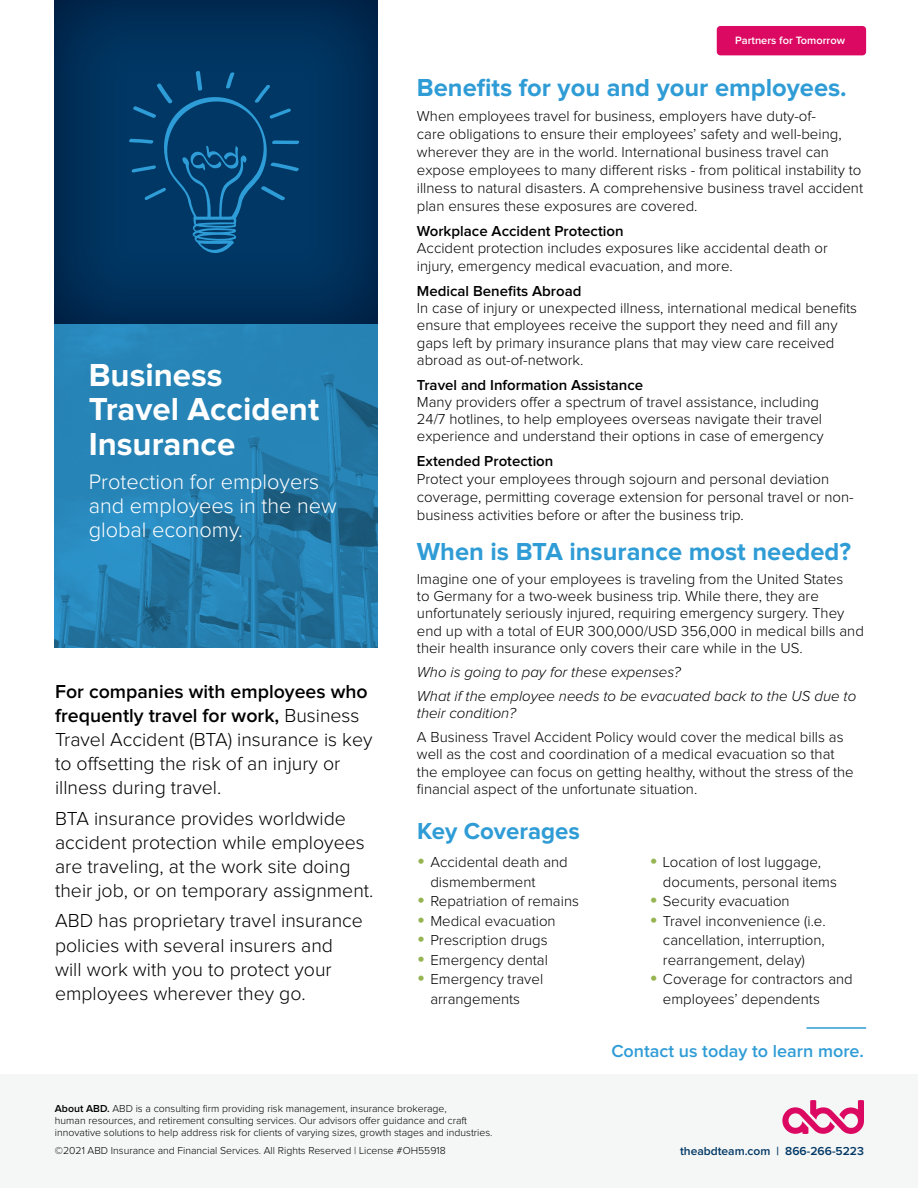
<style>
.page{position:relative;width:918px;height:1188px;background:#fff}
.page>*{position:absolute;margin:0;border:0;box-sizing:border-box;transform-origin:0 0}
.t1{font:700 33px/34.5px "Proxima Nova";color:#fff}
.t2{font:700 25.5px "Proxima Nova";color:#2f9cd6}
.t3{font:700 24px "Proxima Nova";color:#2f9cd6}
.t4{font:300 21.75px/24px "Proxima Nova";color:#fff}
.t5{font:300 19.5px/24px "Proxima Nova";color:#000}
.t6{font:600 18px "Proxima Nova";color:#2f9cd6}
.t7{font:300 15px/17.2px "Proxima Nova";color:#000}
.t8{font:italic 300 15px/24px "Proxima Nova";color:#000}
.t9{font:600 15px "Proxima Nova";color:#000}
.t10{font:600 12px "Proxima Nova";color:#003764}
.t11{font:600 10.95px "Proxima Nova";color:#fff}
.t12{font:300 10.5px/12px "Proxima Nova";color:#000}
.s1{font-weight:600}
.s2{font-weight:400;font-size:24px;color:#96b451}
</style>
<div class="page">
<div style="left:717px;top:26px;width:149px;height:29px;background:#db0962;border-radius:4px"></div>
<div style="left:0;top:1075px;width:918px;height:113px;background:#f5f6f6"></div>
<svg style="left:782px;top:1100px;width:82px;height:34px"></svg>
<img style="left:55px;top:325px;width:323px;height:323px">
<div style="left:41px;top:0;width:350px;height:325px;background:#003764;opacity:.75"></div>
<svg style="left:128px;top:70px;width:173px;height:183px;background:#054271"></svg>
<hr style="left:806px;top:1027px;width:60px;height:2px;background:#2f9cd6">
<h1 class="t1" style="left:89px;top:359px;width:232px">Business<br>Travel Accident<br>Insurance</h1>
<h3 class="t4" style="left:89px;top:471px;width:250px">Protection for employers and employees in the new global economy.</h3>
<h3 class="t5" style="left:55px;top:680px;width:319px"><span class="s1">For companies with employees who frequently travel for work,</span> Business Travel Accident (BTA) insurance is key to offsetting the risk of an injury or illness during travel.</h3>
<h3 class="t5" style="left:55px;top:807px;width:320px">BTA insurance provides worldwide accident protection while employees are traveling, at the work site doing their job, or on temporary assignment.</h3>
<h3 class="t5" style="left:55px;top:910px;width:309px">ABD has proprietary travel insurance policies with several insurers and will work with you to protect your employees wherever they go.</h3>
<p class="t11" style="left:735px;top:35px;width:111px">Partners for Tomorrow</p>
<h2 class="t2" style="left:417px;top:76px;width:431px">Benefits for you and your employees.</h2>
<p class="t7" style="left:417px;top:108px;width:448px;line-height:18px">When employees travel for business, employers have duty-of-<br>care obligations to ensure their employees’ safety and well-being, wherever they are in the world. International business travel can expose employees to many different risks - from political instability to illness to natural disasters. A comprehensive business travel accident plan ensures these exposures are covered.</p>
<p class="t9" style="left:417px;top:224px;width:208px">Workplace Accident Protection</p>
<p class="t7" style="left:417px;top:240px;width:413px;line-height:18px">Accident protection includes exposures like accidental death or injury, emergency medical evacuation, and more.</p>
<p class="t9" style="left:417px;top:284px;width:166px">Medical Benefits Abroad</p>
<p class="t7" style="left:417px;top:300px;width:442px">In case of injury or unexpected illness, international medical benefits ensure that employees receive the support they need and fill any gaps left by primary insurance plans that may view care received abroad as out-of-network.</p>
<p class="t9" style="left:417px;top:378px;width:228px">Travel and Information Assistance</p>
<p class="t7" style="left:417px;top:394px;width:408px">Many providers offer a spectrum of travel assistance, including<br>24/7 hotlines, to help employees overseas navigate their travel experience and understand their options in case of emergency</p>
<p class="t9" style="left:417px;top:454px;width:138px">Extended Protection</p>
<p class="t7" style="left:417px;top:471px;width:438px;line-height:18px">Protect your employees through sojourn and personal deviation coverage, permitting coverage extension for personal travel or non&shy;business activities before or after the business trip.</p>
<h2 class="t2" style="left:417px;top:540px;width:436px">When is BTA insurance most needed?</h2>
<p class="t7" style="left:417px;top:571px;width:449px">Imagine one of your employees is traveling from the United States<br>to Germany for a two-week business trip. While there, they are unfortunately seriously injured, requiring emergency surgery. They end up with a total of EUR 300,000/USD 356,000 in medical bills and their health insurance only covers their care while in the US.</p>
<p class="t8" style="left:417px;top:660px;width:441px">Who is going to pay for these expenses?<br>What if the employee needs to be evacuated back to the US due to</p>
<p class="t8" style="left:417px;top:702px;width:101px">their condition?</p>
<p class="t7" style="left:417px;top:729px;width:438px">A Business Travel Accident Policy would cover the medical bills as well as the cost and coordination of a medical evacuation so that the employee can focus on getting healthy, without the stress of the financial aspect of the unfortunate situation.</p>
<h3 class="t3" style="left:417px;top:820px;width:164px">Key Coverages</h3>
<p class="t7" style="left:430px;top:853px;width:139px;line-height:19.5px;text-indent:-14px"><span class="s2">•</span> Accidental death and dismemberment</p>
<p class="t7" style="left:417px;top:894px;width:164px"><span class="s2">•</span> Repatriation of remains</p>
<p class="t7" style="left:417px;top:913px;width:140px"><span class="s2">•</span> Medical evacuation</p>
<p class="t7" style="left:417px;top:933px;width:132px"><span class="s2">•</span> Prescription drugs</p>
<p class="t7" style="left:417px;top:952px;width:133px"><span class="s2">•</span> Emergency dental</p>
<p class="t7" style="left:430px;top:970px;width:114px;line-height:19.5px;text-indent:-14px"><span class="s2">•</span> Emergency travel arrangements</p>
<p class="t7" style="left:663px;top:853px;width:176px;line-height:19.5px;text-indent:-14px"><span class="s2">•</span> Location of lost luggage, documents, personal items</p>
<p class="t7" style="left:649px;top:894px;width:142px"><span class="s2">•</span> Security evacuation</p>
<p class="t7" style="left:663px;top:912px;width:164px;line-height:19.5px;text-align:justify;text-indent:-14px"><span class="s2">•</span> Travel inconvenience (i.e. cancellation, interruption, rearrangement, delay)</p>
<p class="t7" style="left:663px;top:970px;width:191px;line-height:19.5px;text-indent:-14px"><span class="s2">•</span> Coverage for contractors and employees’ dependents</p>
<p class="t6" style="left:611px;top:1043px;width:254px">Contact us today to learn more.</p>
<p class="t12" style="left:55px;top:1103px;width:439px"><span class="s1">About ABD.</span> ABD is a consulting firm providing risk management, insurance brokerage,<br>human resources, and retirement consulting services. Our advisors offer guidance and craft innovative solutions to help address risk for clients of varying sizes, growth stages and industries.</p>
<p class="t12" style="left:55px;top:1145px;width:392px">©2021 ABD Insurance and Financial Services. All Rights Reserved | License #OH55918</p>
<p class="t10" style="left:680px;top:1146px;width:185px">theabdteam.com | 866-266-5223</p>
</div>
